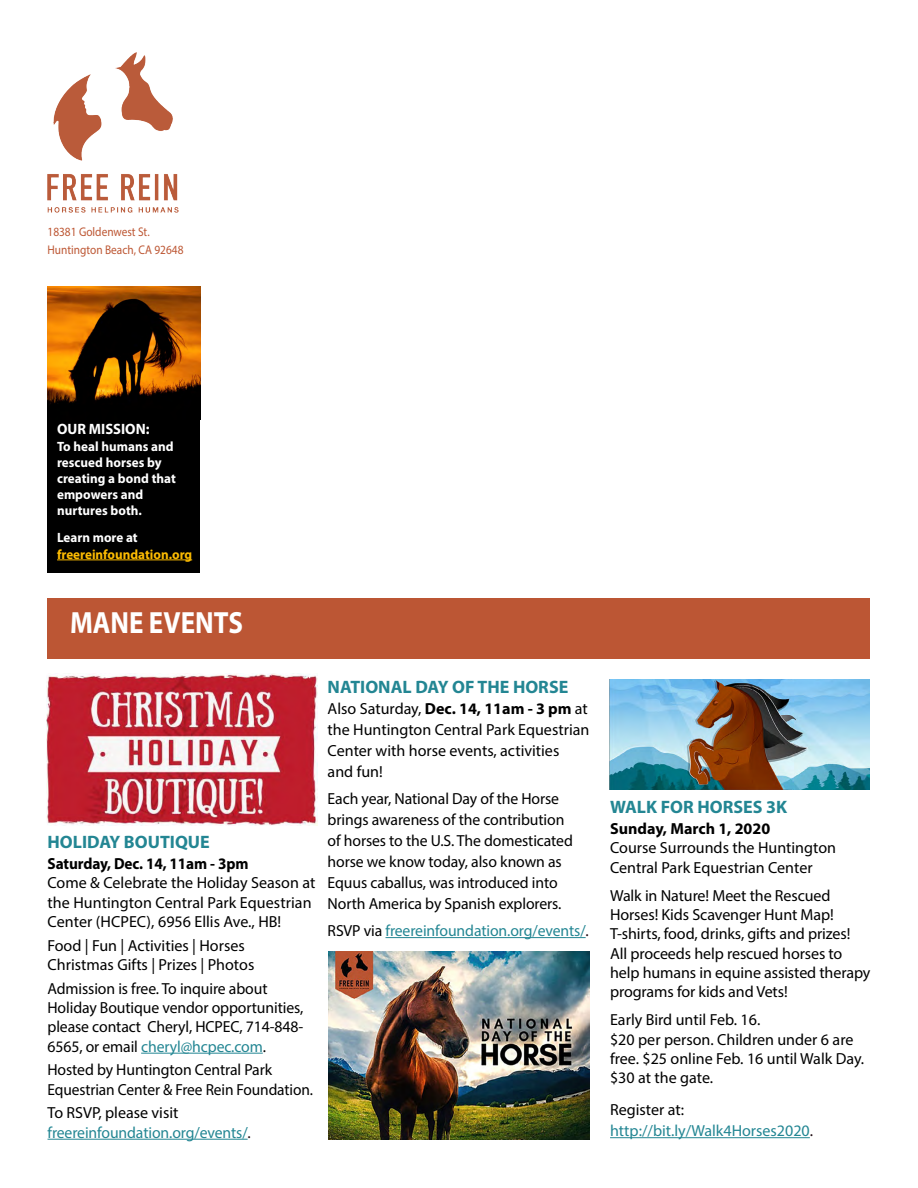
<style>
.page{position:relative;width:918px;height:1188px;background:#fff}
.page>*{position:absolute;margin:0;border:0;box-sizing:border-box;transform-origin:0 0}
.t1{font:700 30.75px "Myriad Pro";color:#fff;scale:.88 1}
.t2{font:700 18px "Myriad Pro";color:#238693}
.t3{font:16.05px/19.2px "Myriad Pro";letter-spacing:-.005em;color:#000}
.t4{font:16.05px/19.2px "Myriad Pro";letter-spacing:-.005em;color:#238693}
.t5{font:700 16.05px "Myriad Pro";letter-spacing:-.005em;color:#000;scale:.95 1}
.t6{font:700 16.05px "Myriad Pro";letter-spacing:-.005em;color:#000}
.t7{font:700 15px "Myriad Pro";color:#fff}
.t8{font:700 13.5px/16.2px "Myriad Pro";letter-spacing:.005em;color:#fff}
.t9{font:700 13.5px "Myriad Pro";color:#fdbc02}
.t10{font:12.6px "Myriad Pro";color:#bd5734;scale:.9 1}
.s1{color:#238693}
.s2{color:#000}
.s3{color:#210c12}
.s4{font-weight:700}
.s5{color:#210b13}
.s6{color:#210e14}
</style>
<div class="page">
<img style="left:47px;top:52px;width:132px;height:161px">
<div style="left:48px;top:286px;width:152px;height:287px;background:#000"></div>
<img style="left:48px;top:286px;width:152px;height:118px">
<hr style="left:57px;top:560px;width:135px;height:1px;background:#fdbc02">
<div style="left:48px;top:598px;width:822px;height:61px;background:#bc5634"></div>
<hr style="left:610px;top:1137px;width:200px;height:1px;background:#238693">
<img style="left:46px;top:673px;width:271px;height:152px">
<hr style="left:141px;top:1053px;width:122px;height:1px;background:#238693">
<hr style="left:48px;top:1139px;width:200px;height:1px;background:#238693">
<img style="left:328px;top:951px;width:262px;height:189px">
<hr style="left:386px;top:937px;width:200px;height:1px;background:#238693">
<img style="left:610px;top:679px;width:260px;height:110px">
<p class="t10" style="left:48px;top:224px;width:115px">18381 Goldenwest St.</p>
<p class="t10" style="left:48px;top:242px;width:153px">Huntington Beach, CA 92648</p>
<p class="t7" style="left:57px;top:420px;width:94px">OUR MISSION:</p>
<p class="t8" style="left:57px;top:437px;width:120px">To heal humans and rescued horses by creating a bond that empowers and</p>
<p class="t8" style="left:57px;top:502px;width:86px">nurtures both.</p>
<p class="t8" style="left:57px;top:529px;width:82px">Learn more at</p>
<p class="t9" style="left:57px;top:545px;width:137px">freereinfoundation.org</p>
<p class="t1" style="left:70px;top:602px;width:198px">MANE EVENTS</p>
<p class="t2" style="left:48px;top:830px;width:164px">HOLIDAY BOUTIQUE</p>
<p class="t5" style="left:48px;top:853px;width:213px">Saturday, Dec. 14, 11am - 3pm</p>
<p class="t3" style="left:48px;top:873px;width:269px">Come &amp; Celebrate the Holiday Season at the Huntington Central Park Equestrian<br>Center (HCPEC), 6956 Ellis Ave., HB!</p>
<p class="t3" style="left:48px;top:936px;width:199px">Food | Fun | Activities | Horses</p>
<p class="t3" style="left:48px;top:955px;width:208px">Christmas Gifts | Prizes | Photos</p>
<p class="t3" style="left:48px;top:979px;width:257px">Admission is free. To inquire about Holiday Boutique vendor opportunities, please contact Cheryl, HCPEC, 714-848- 6565, or email <span class="s1">cheryl@hcpec.com</span>.</p>
<p class="t3" style="left:48px;top:1060px;width:267px">Hosted by Huntington Central Park<br>Equestrian Center &amp; Free Rein Foundation.</p>
<p class="t4" style="left:48px;top:1103px;width:205px"><span class="s2">To RSVP, please visit </span>freereinfoundation.org/events/<span class="s3">.</span></p>
<p class="t2" style="left:328px;top:675px;width:242px">NATIONAL DAY OF THE HORSE</p>
<p class="t3" style="left:328px;top:698px;width:263px;line-height:21px;text-align:justify">Also Saturday, <span class="s4">Dec. 14, 11am - 3 pm</span> at the Huntington Central Park Equestrian Center with horse events, activities</p>
<p class="t3" style="left:328px;top:762px;width:57px">and fun!</p>
<p class="t3" style="left:328px;top:788px;width:247px;line-height:21px">Each year, National Day of the Horse brings awareness of the contribution of horses to the U.S. The domesticated horse we know today, also known as Equus caballus, was introduced into North America by Spanish explorers.</p>
<p class="t4" style="left:328px;top:921px;width:263px"><span class="s2">RSVP via</span> freereinfoundation.org/events/<span class="s5">.</span></p>
<p class="t2" style="left:610px;top:795px;width:179px">WALK FOR HORSES 3K</p>
<p class="t6" style="left:610px;top:818px;width:162px">Sunday, March 1, 2020</p>
<p class="t3" style="left:610px;top:838px;width:228px">Course Surrounds the Huntington<br>Central Park Equestrian Center</p>
<p class="t3" style="left:610px;top:886px;width:262px">Walk in Nature! Meet the Rescued Horses! Kids Scavenger Hunt Map!<br>T-shirts, food, drinks, gifts and prizes!<br>All proceeds help rescued horses to help humans in equine assisted therapy programs for kids and Vets!</p>
<p class="t3" style="left:610px;top:1010px;width:152px">Early Bird until Feb. 16.</p>
<p class="t3" style="left:610px;top:1029px;width:256px">$20 per person. Children under 6 are free. $25 online Feb. 16 until Walk Day. $30 at the gate.</p>
<p class="t3" style="left:610px;top:1099px;width:75px">Register at:</p>
<p class="t4" style="left:610px;top:1121px;width:205px">http://bit.ly/Walk4Horses2020<span class="s6">.</span></p>
</div>
